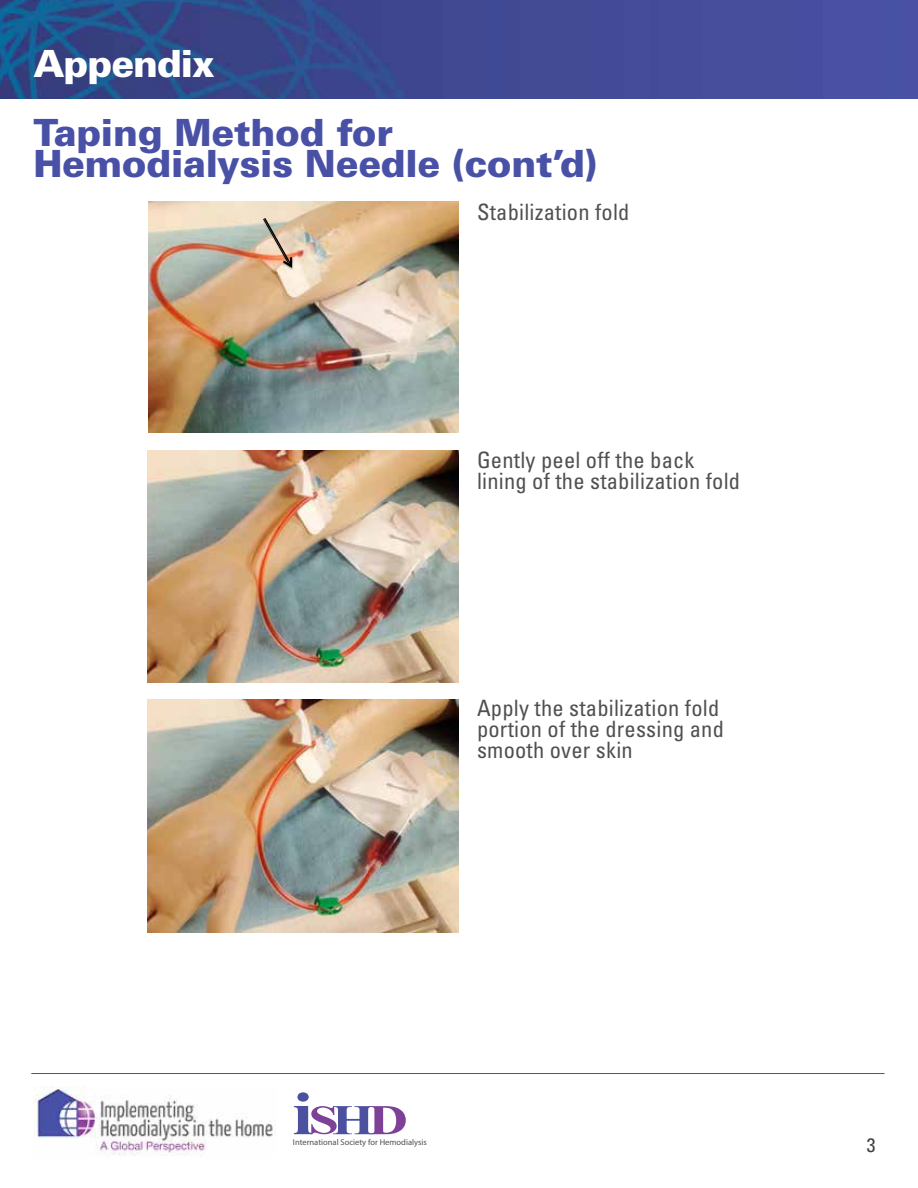
<style>
.page{position:relative;width:918px;height:1188px;background:#fff}
.page>*{position:absolute;margin:0;border:0;box-sizing:border-box;transform-origin:0 0}
.t1{font:900 37.5px/31.5px "Univers LT Std";letter-spacing:-.01em;color:#4951a7}
.t2{font:900 37.5px "Univers LT Std";letter-spacing:-.03em;color:#fff}
.t3{font:condensed 22.5px/21px "Univers LT Std";letter-spacing:.01em;color:#505050}
.t4{font:condensed 19.5px "Univers LT Std";color:#404040}
.t5{font:8.55px "Myriad Pro";color:#4d5051}
</style>
<div class="page">
<img style="left:0;top:0;width:918px;height:98px">
<hr style="left:31px;top:1073px;width:854px;height:1px;background:#4951a7">
<img style="left:34px;top:1086px;width:242px;height:70px">
<img style="left:148px;top:201px;width:310px;height:232px">
<img style="left:148px;top:450px;width:311px;height:233px">
<img style="left:148px;top:700px;width:311px;height:232px">
<img style="left:261px;top:217px;width:42px;height:64px">
<svg style="left:263px;top:217px;width:30px;height:51px;background:#ccb099"></svg>
<svg style="left:294px;top:1092px;width:124px;height:43px"></svg>
<h1 class="t2" style="left:33px;top:40px;width:183px">Appendix</h1>
<h1 class="t1" style="left:33px;top:116px;width:565px">Taping Method for<br>Hemodialysis Needle (cont’d)</h1>
<p class="t3" style="left:477px;top:202px;width:154px">Stabilization fold</p>
<p class="t3" style="left:477px;top:449px;width:265px">Gently peel off the back lining of the stabilization fold</p>
<p class="t3" style="left:477px;top:697px;width:249px">Apply the stabilization fold portion of the dressing and smooth over skin</p>
<p class="t5" style="left:293px;top:1137px;width:135px">International Society for Hemodialysis</p>
<p class="t4" style="left:867px;top:1133px;width:10px">3</p>
</div>
